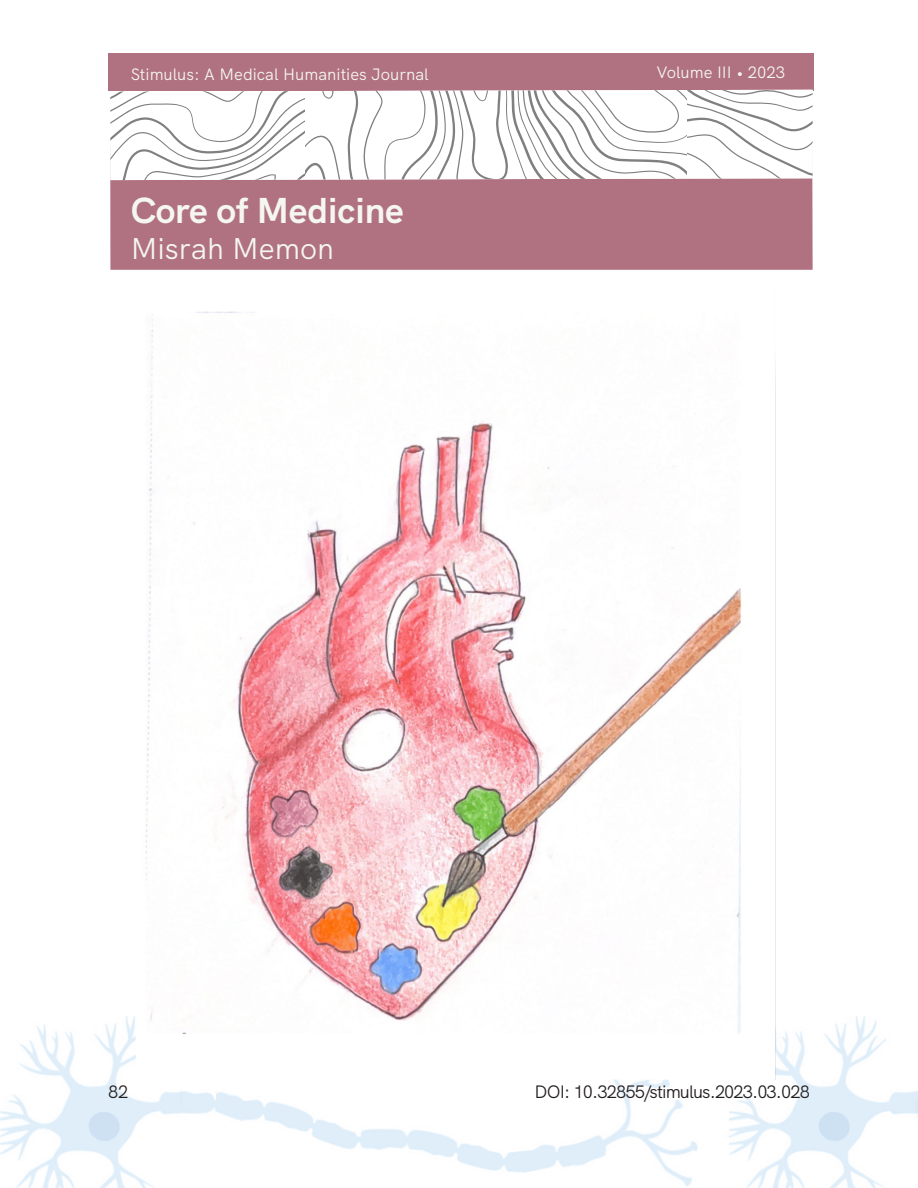
<style>
.page{position:relative;width:918px;height:1188px;background:#fff}
.page>*{position:absolute;margin:0;border:0;box-sizing:border-box;transform-origin:0 0}
.t1{font:700 36px "HK Grotesk";color:#f5f6f1}
.t2{font:30px "HK Grotesk";color:#f5f6f1}
.t3{font:18px "HK Grotesk";letter-spacing:-.05em;color:#231f20}
.t4{font:16.5px "HK Grotesk";color:#f5f6f1}
</style>
<div class="page">
<img style="left:0;top:1016px;width:729px;height:172px">
<img style="left:729px;top:1006px;width:188px;height:182px">
<img style="left:180px;top:1080px;width:42px;height:55px">
<img style="left:217px;top:1080px;width:26px;height:46px">
<img style="left:131px;top:311px;width:644px;height:769px">
<div style="left:108px;top:53px;width:705px;height:38px;background:#b07180"></div>
<div style="left:110px;top:146px;width:703px;height:124px;background:#b07180"></div>
<svg style="left:110px;top:90px;width:703px;height:90px"></svg>
<p class="t4" style="left:131px;top:61px;width:299px">Stimulus: A Medical Humanities Journal</p>
<p class="t4" style="left:656px;top:59px;width:130px">Volume III • 2023</p>
<p class="t1" style="left:131px;top:182px;width:275px">Core of Medicine</p>
<p class="t2" style="left:131px;top:225px;width:205px">Misrah Memon</p>
<p class="t3" style="left:108px;top:1078px;width:22px">82</p>
<p class="t3" style="left:535px;top:1078px;width:277px">DOI: 10.32855/stimulus.2023.03.028</p>
</div>
